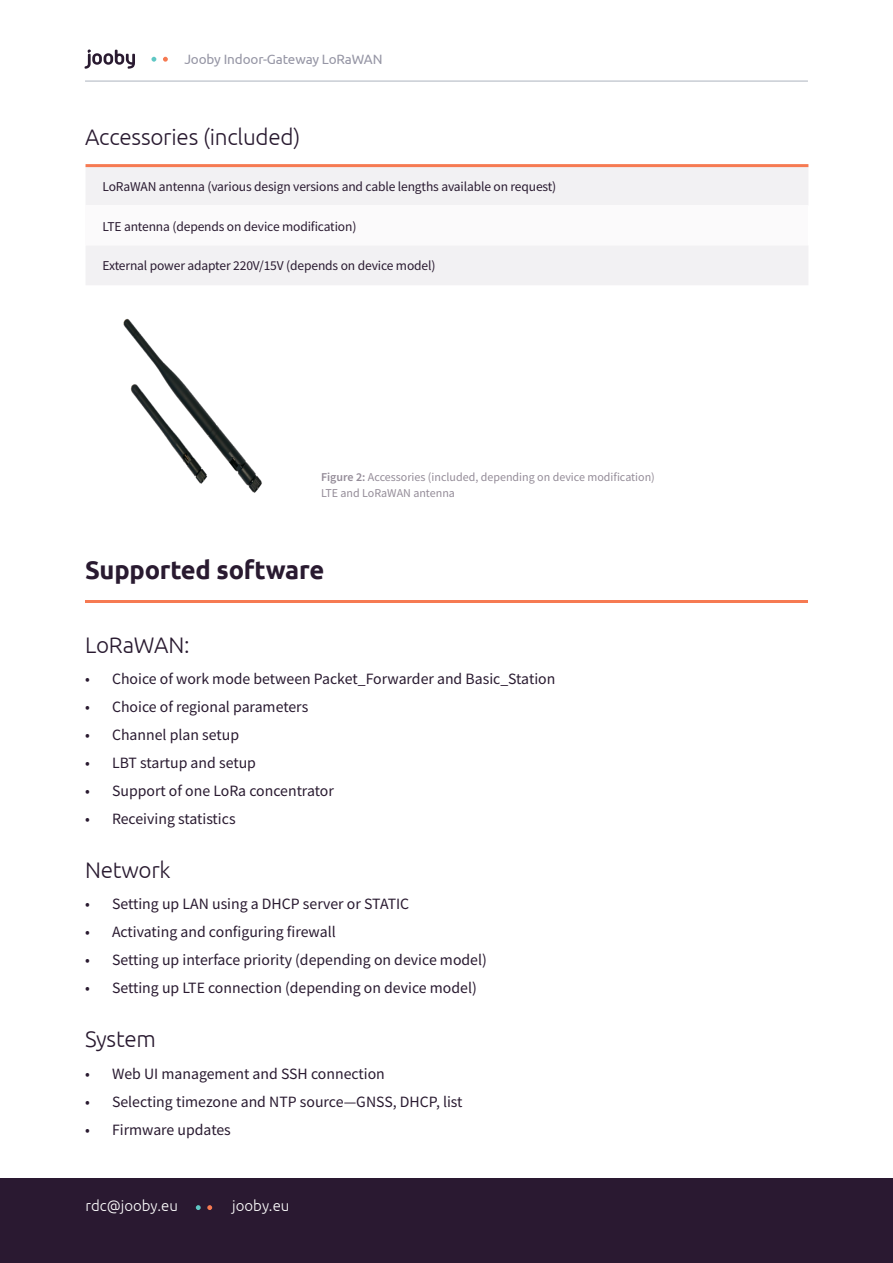
<style>
.page{position:relative;width:893px;height:1263px;background:#fff}
.page>*{position:absolute;margin:0;border:0;box-sizing:border-box;transform-origin:0 0}
.t1{font:700 25.5px "Ubuntu";letter-spacing:-.01em;color:#291a30}
.t2{font:300 22.5px "Ubuntu";letter-spacing:-.01em;color:#291a30}
.t3{font:15.75px "Source Sans Pro";color:#291a30}
.t4{font:300 15px "Ubuntu";color:#fff}
.t5{font:13.5px "Source Sans Pro";letter-spacing:-.01em;color:#291a30}
.t6{font:13.5px "Ubuntu";letter-spacing:-.01em;color:#9696a5}
.t7{font:12px/16.5px "Source Sans Pro";color:#948c98}
.s1{font-weight:600}
</style>
<div class="page">
<div style="left:0;top:1178px;width:893px;height:85px;background:#2a1931"></div>
<svg style="left:207px;top:1205px;width:5px;height:5px"></svg>
<svg style="left:196px;top:1205px;width:5px;height:5px"></svg>
<svg style="left:85px;top:49px;width:50px;height:20px"></svg>
<svg style="left:163px;top:57px;width:5px;height:5px"></svg>
<svg style="left:151px;top:57px;width:5px;height:5px"></svg>
<hr style="left:85px;top:80px;width:723px;height:2px;background:#c8ccd4">
<div style="left:86px;top:167px;width:722px;height:118px;background:#f2f1f3"></div>
<div style="left:86px;top:205px;width:722px;height:40px;background:#fbfafb"></div>
<hr style="left:86px;top:164px;width:722px;height:3px;background:#f67a52">
<img style="left:123px;top:318px;width:139px;height:175px">
<hr style="left:85px;top:601px;width:723px;height:2px;background:#f67a52">
<p class="t6" style="left:184px;top:51px;width:200px">Jooby Indoor-Gateway LoRaWAN</p>
<h2 class="t2" style="left:85px;top:123px;width:217px">Accessories (included)</h2>
<p class="t5" style="left:103px;top:178px;width:455px">LoRaWAN antenna (various design versions and cable lengths available on request)</p>
<p class="t5" style="left:103px;top:217px;width:255px">LTE antenna (depends on device modification)</p>
<p class="t5" style="left:103px;top:257px;width:334px">External power adapter 220V/15V (depends on device model)</p>
<p class="t7" style="left:321px;top:468px;width:335px"><span class="s1">Figure 2:</span> Accessories (included, depending on device modification)<br>LTE and LoRaWAN antenna</p>
<h1 class="t1" style="left:85px;top:554px;width:241px">Supported software</h1>
<h2 class="t2" style="left:85px;top:631px;width:106px">LoRaWAN:</h2>
<p class="t3" style="left:85px;top:669px;width:472px">• Choice of work mode between Packet_Forwarder and Basic_Station</p>
<p class="t3" style="left:85px;top:697px;width:225px">• Choice of regional parameters</p>
<p class="t3" style="left:85px;top:725px;width:156px">• Channel plan setup</p>
<p class="t3" style="left:85px;top:753px;width:172px">• LBT startup and setup</p>
<p class="t3" style="left:85px;top:781px;width:250px">• Support of one LoRa concentrator</p>
<p class="t3" style="left:85px;top:809px;width:152px">• Receiving statistics</p>
<h2 class="t2" style="left:85px;top:856px;width:87px">Network</h2>
<p class="t3" style="left:85px;top:894px;width:326px">• Setting up LAN using a DHCP server or STATIC</p>
<p class="t3" style="left:85px;top:922px;width:252px">• Activating and configuring firewall</p>
<p class="t3" style="left:85px;top:950px;width:403px">• Setting up interface priority (depending on device model)</p>
<p class="t3" style="left:85px;top:978px;width:393px">• Setting up LTE connection (depending on device model)</p>
<h2 class="t2" style="left:85px;top:1025px;width:72px">System</h2>
<p class="t3" style="left:85px;top:1063px;width:301px">• Web UI management and SSH connection</p>
<p class="t3" style="left:85px;top:1091px;width:379px">• Selecting timezone and NTP source—GNSS, DHCP, list</p>
<p class="t3" style="left:85px;top:1119px;width:147px">• Firmware updates</p>
<p class="t4" style="left:85px;top:1197px;width:94px">rdc@jooby.eu</p>
<p class="t4" style="left:232px;top:1197px;width:59px">jooby.eu</p>
</div>
